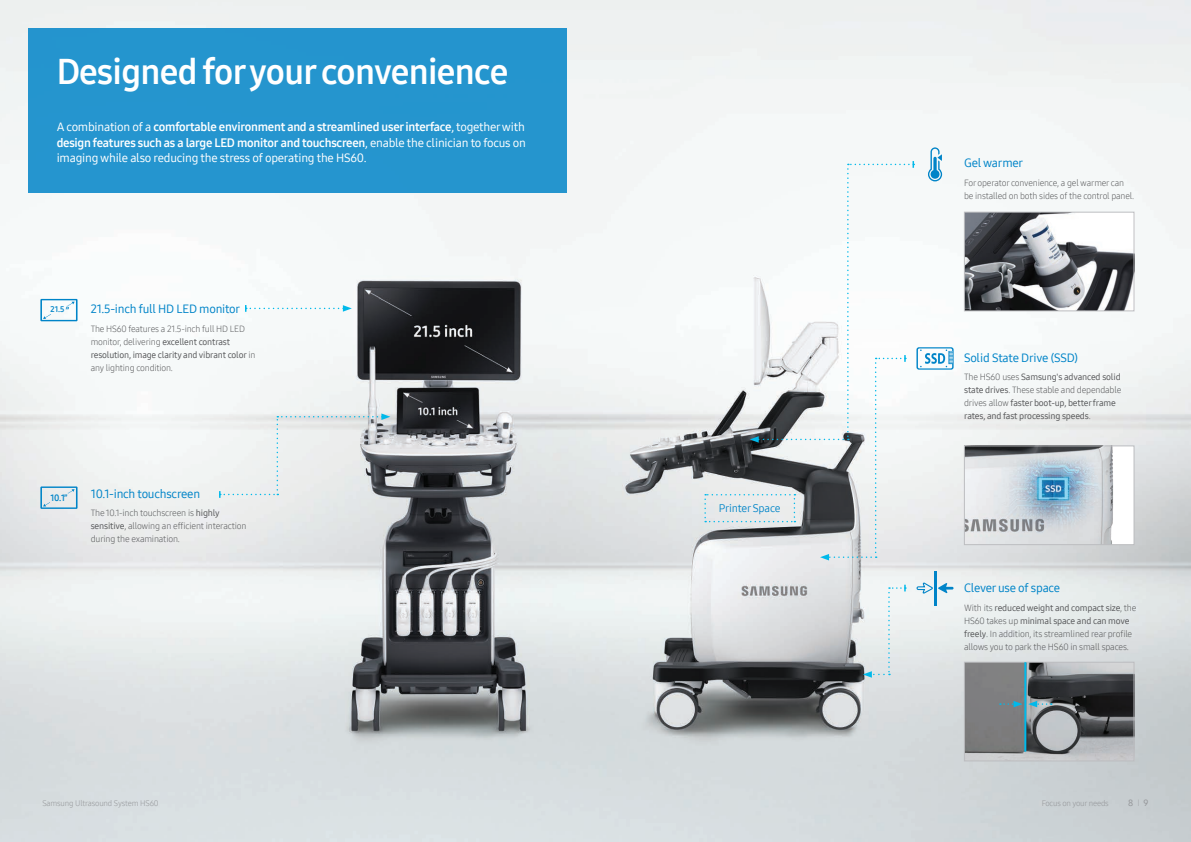
<style>
.page{position:relative;width:1191px;height:842px;background:#fff}
.page>*{position:absolute;margin:0;border:0;box-sizing:border-box;transform-origin:0 0}
.t1{font:35px "Samsung One 700";letter-spacing:-.02em;color:#fff}
.t2{font:12px/16px "Samsung One 700";letter-spacing:-.02em;color:#fff}
.t3{font:12px "Samsung One 500";letter-spacing:-.02em;color:#0084c8}
.t4{font:12px "Samsung One 500";letter-spacing:-.02em;color:#fff}
.t5{font:11px "Samsung One 400";letter-spacing:-.02em;color:#0084c8}
.t6{font:9px/13px "Samsung One 300";letter-spacing:-.02em;color:#57585a}
.t7{font:9px/13px "Samsung One 500";letter-spacing:-.02em;color:#57585a}
.t8{font:9px "Samsung One 700";color:#0084c8}
.t9{font:9px "Samsung One 500";color:#939598}
.t10{font:8px "Samsung One 300";letter-spacing:-.02em;color:#939598}
.t11{font:8px "Samsung One 700";color:#0084c8}
.s1{font-family:"Samsung One 500"}
.s2{font-size:9.7px}
.s3{font-family:"Samsung One 300"}
.s4{font-family:"Samsung One 200"}
</style>
<div class="page">
<img style="left:0;top:0;width:1191px;height:842px">
<div style="left:28px;top:28px;width:539px;height:165px;background:#2595ce"></div>
<img style="left:966px;top:664px;width:166px;height:95px">
<div style="left:964px;top:662px;width:170px;height:99px;border:1px solid #bcbdc0"></div>
<svg style="left:1000px;top:701px;width:22px;height:6px"></svg>
<svg style="left:1028px;top:701px;width:23px;height:6px"></svg>
<hr style="left:1024px;top:662px;width:2px;height:90px;background:#00b9ea">
<img style="left:966px;top:448px;width:166px;height:95px">
<div style="left:964px;top:446px;width:170px;height:99px;border:1px solid #bcbdc0"></div>
<hr style="left:934px;top:571px;width:2px;height:34px;background:#0084c8">
<svg style="left:916px;top:582px;width:37px;height:13px"></svg>
<img style="left:966px;top:214px;width:166px;height:95px">
<div style="left:964px;top:212px;width:170px;height:99px;border:1px solid #bcbdc0"></div>
<svg style="left:219px;top:413px;width:171px;height:85px"></svg>
<svg style="left:245px;top:305px;width:107px;height:7px"></svg>
<svg style="left:40px;top:486px;width:38px;height:23px"></svg>
<svg style="left:863px;top:585px;width:43px;height:93px"></svg>
<svg style="left:704px;top:147px;width:249px;height:413px"></svg>
<svg style="left:40px;top:299px;width:38px;height:22px"></svg>
<h1 class="t1" style="left:57px;top:48px;width:453px">Designed for your convenience</h1>
<h2 class="t2" style="left:57px;top:118px;width:471px"><span class="s1">A combination of a</span> comfortable environment and a streamlined user interface<span class="s1">, together with </span>design features such as a large LED monitor and touchscreen<span class="s1">, enable the clinician to focus on</span></h2>
<h2 class="t4" style="left:57px;top:150px;width:311px">imaging while also reducing the stress of operating the HS60.</h2>
<p class="t11" style="left:51px;top:304px;width:20px">21.5 <span class="s2">”</span></p>
<h2 class="t3" style="left:91px;top:301px;width:151px">21.5-inch full HD LED monitor</h2>
<p class="t6" style="left:91px;top:322px;width:156px">The HS60 features a 21.5-inch full HD LED monitor, delivering <span class="s1">excellent contrast</span></p>
<p class="t7" style="left:91px;top:348px;width:166px">resolution, image clarity and vibrant color <span class="s3">in</span></p>
<p class="t6" style="left:91px;top:361px;width:84px">any lighting condition.</p>
<p class="t8" style="left:50px;top:492px;width:19px">10.1”</p>
<h2 class="t3" style="left:91px;top:485px;width:111px">10.1-inch touchscreen</h2>
<p class="t6" style="left:91px;top:506px;width:157px">The 10.1-inch touchscreen is <span class="s1">highly sensitive</span>, allowing an efficient interaction during the examination.</p>
<p class="t5" style="left:719px;top:501px;width:63px">Printer Space</p>
<h2 class="t3" style="left:964px;top:155px;width:61px">Gel warmer</h2>
<p class="t6" style="left:964px;top:176px;width:172px">For operator convenience, a gel warmer can be installed on both sides of the control panel.</p>
<h2 class="t3" style="left:964px;top:349px;width:115px">Solid State Drive (SSD)</h2>
<p class="t7" style="left:964px;top:370px;width:158px"><span class="s3">The HS60 uses</span> Samsung's advanced solid</p>
<p class="t6" style="left:964px;top:383px;width:159px"><span class="s1">state drives</span>. These stable and dependable</p>
<p class="t7" style="left:964px;top:396px;width:153px"><span class="s3">drives allow</span> faster boot-up, better frame rates, and fast processing speeds<span class="s3">.</span></p>
<h2 class="t3" style="left:964px;top:580px;width:98px">Clever use of space</h2>
<p class="t7" style="left:964px;top:601px;width:174px"><span class="s3">With its</span> reduced weight and compact size<span class="s3">, the<br>HS60 takes up</span> minimal space and can move</p>
<p class="t6" style="left:964px;top:627px;width:170px"><span class="s1">freely</span>. In addition, its streamlined rear profile allows you to park the HS60 in small spaces.</p>
<p class="t10" style="left:42px;top:797px;width:118px">Samsung Ultrasound System HS60</p>
<p class="t10" style="left:1041px;top:797px;width:69px">Focus on your needs</p>
<p class="t9" style="left:1128px;top:797px;width:22px">8 <span class="s4">I</span> 9</p>
</div>
